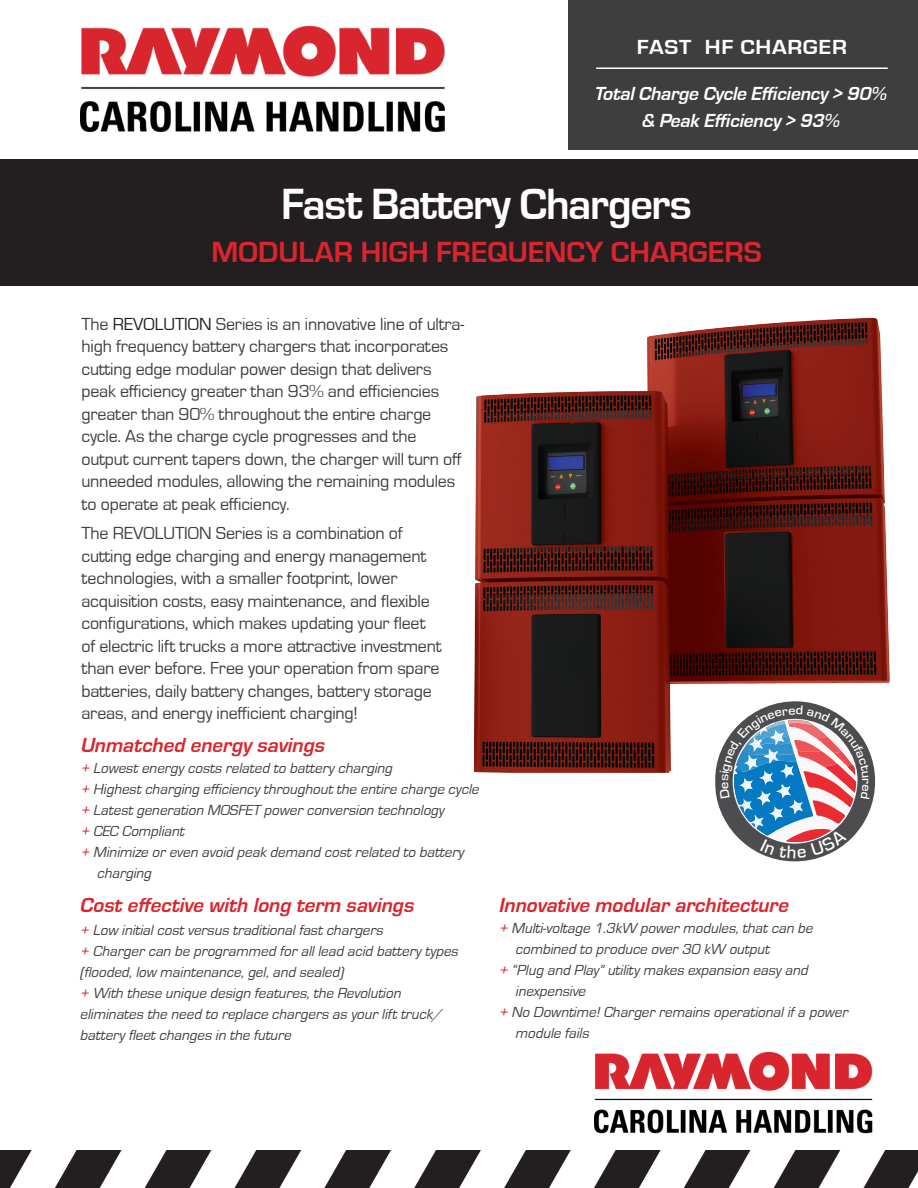
<style>
.page{position:relative;width:918px;height:1188px;background:#fff}
.page>*{position:absolute;margin:0;border:0;box-sizing:border-box;transform-origin:0 0}
.t1{font:700 45px "Eurostile";letter-spacing:-.03em;color:#fff}
.Subtitle{font:700 30px "Eurostile";color:#da252e}
.t2{font:italic 700 21px "Eurostile";color:#da252e}
.t3{font:700 21px "Eurostile";letter-spacing:.03em;color:#fff;scale:1.1 1}
.t4{font:italic 700 19.5px/27px "Eurostile";letter-spacing:-.01em;color:#fff;text-align:center}
.t5{font:18px/22.5px "Eurostile";letter-spacing:-.01em;color:#3e3e3f}
.t6{font:italic 15px/21px "Eurostile";color:#3e3e3f}
.s1{color:#231f20}
.s2{color:#da252e}
</style>
<div class="page">
<div style="left:0;top:159px;width:918px;height:127px;background:#231f20"></div>
<div style="left:568px;top:0;width:350px;height:150px;background:#3e3e3f"></div>
<img style="left:0;top:1150px;width:918px;height:38px">
<hr style="left:596px;top:67px;width:292px;height:2px;background:#fff">
<img style="left:473px;top:317px;width:417px;height:456px">
<img style="left:80px;top:26px;width:365px;height:106px">
<img style="left:595px;top:1053px;width:278px;height:81px">
<svg style="left:715px;top:700px;width:161px;height:162px"></svg>
<p class="t3" style="left:637px;top:35px;width:192px">FAST HF CHARGER</p>
<p class="t4" style="left:595px;top:80px;width:294px">Total Charge Cycle Efficiency &gt; 90% &amp; Peak Efficiency &gt; 93%</p>
<p class="t1" style="left:281px;top:179px;width:412px">Fast Battery Chargers</p>
<p class="Subtitle" style="left:211px;top:235px;width:552px">MODULAR HIGH FREQUENCY CHARGERS</p>
<p class="t5" style="left:81px;top:313px;width:384px">The <span class="s1">REVOLUTION</span> Series is an innovative line of ultra&shy;high frequency battery chargers that incorporates cutting edge modular power design that delivers peak efficiency greater than 93% and efficiencies greater than 90% throughout the entire charge cycle. As the charge cycle progresses and the output current tapers down, the charger will turn off unneeded modules, allowing the remaining modules to operate at peak efficiency.</p>
<p class="t5" style="left:81px;top:522px;width:362px">The REVOLUTION Series is a combination of cutting edge charging and energy management technologies, with a smaller footprint, lower acquisition costs, easy maintenance, and flexible configurations, which makes updating your fleet of electric lift trucks a more attractive investment than ever before. Free your operation from spare batteries, daily battery changes, battery storage areas, and energy inefficient charging!</p>
<p class="t2" style="left:81px;top:734px;width:246px">Unmatched energy savings</p>
<p class="t6" style="left:81px;top:758px;width:313px"><span class="s2">+</span> Lowest energy costs related to battery charging</p>
<p class="t6" style="left:81px;top:779px;width:400px"><span class="s2">+</span> Highest charging efficiency throughout the entire charge cycle</p>
<p class="t6" style="left:81px;top:800px;width:365px"><span class="s2">+</span> Latest generation MOSFET power conversion technology</p>
<p class="t6" style="left:81px;top:821px;width:105px"><span class="s2">+</span> CEC Compliant</p>
<p class="t6" style="left:98px;top:842px;width:368px;text-indent:-16px"><span class="s2">+</span> Minimize or even avoid peak demand cost related to battery charging</p>
<p class="t2" style="left:80px;top:894px;width:335px">Cost effective with long term savings</p>
<p class="t6" style="left:81px;top:920px;width:305px"><span class="s2">+</span> Low initial cost versus traditional fast chargers</p>
<p class="t6" style="left:81px;top:941px;width:380px"><span class="s2">+</span> Charger can be programmed for all lead acid battery types (flooded, low maintenance, gel, and sealed)</p>
<p class="t6" style="left:81px;top:983px;width:364px"><span class="s2">+</span> With these unique design features, the Revolution eliminates the need to replace chargers as your lift truck/ battery fleet changes in the future</p>
<p class="t2" style="left:499px;top:894px;width:291px">Innovative modular architecture</p>
<p class="t6" style="left:516px;top:918px;width:299px;text-indent:-16px"><span class="s2">+</span> Multi-voltage 1.3kW power modules, that can be combined to produce over 30 kW output</p>
<p class="t6" style="left:516px;top:960px;width:294px;text-indent:-16px"><span class="s2">+</span> “Plug and Play” utility makes expansion easy and inexpensive</p>
<p class="t6" style="left:516px;top:1002px;width:334px;text-indent:-16px"><span class="s2">+</span> No Downtime! Charger remains operational if a power module fails</p>
</div>
